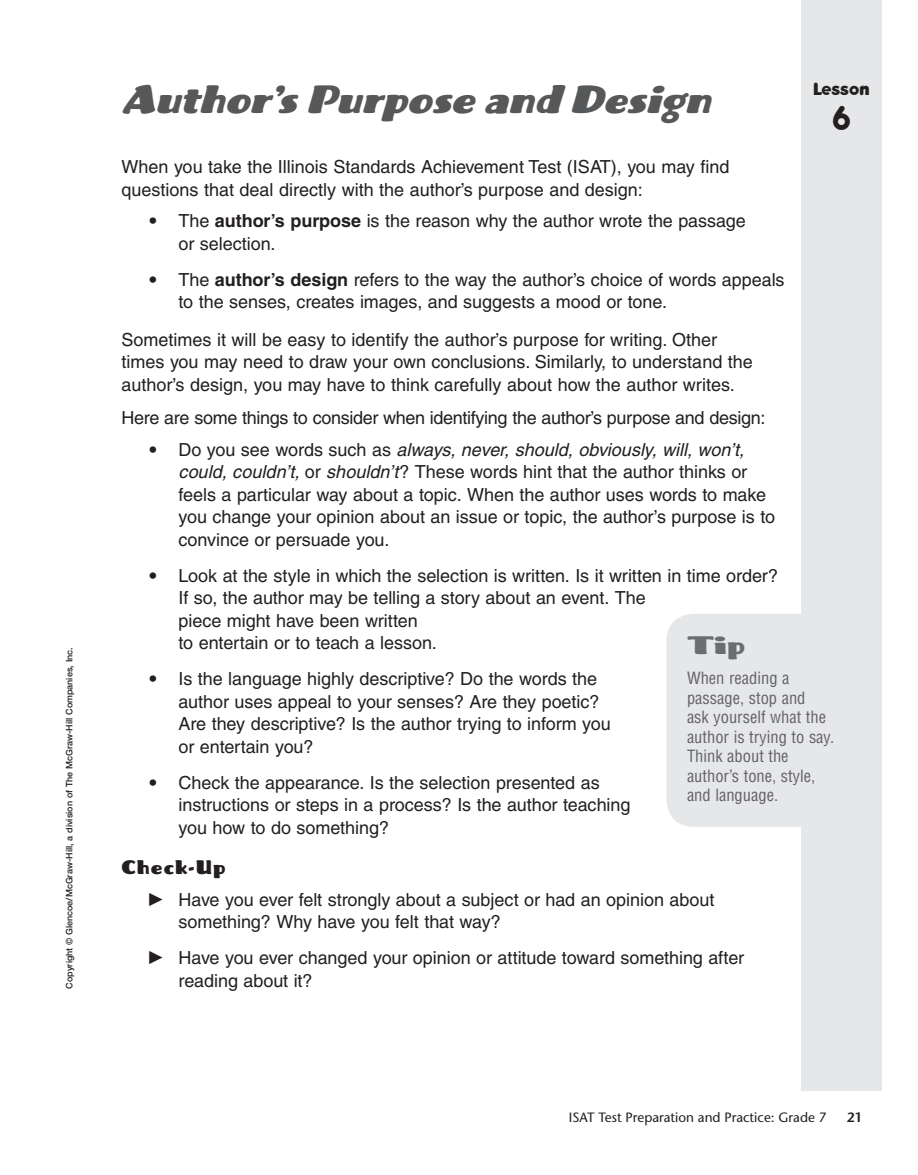
<style>
.page{position:relative;width:918px;height:1175px;background:#fff}
.page>*{position:absolute;margin:0;border:0;box-sizing:border-box;transform-origin:0 0}
.t1{font:italic 42px "Fritz Robusto";color:#57585a}
.t2{font:700 34.5px "Keedy Sans";color:#231f20}
.t3{font:27px "Fritz Robusto";color:#6c6d70;scale:1.4 1}
.t4{font:21px "Fritz Robusto";letter-spacing:.05em;color:#231f20}
.t5{font:18px/22.5px "Helvetica";color:#231f20}
.t6{font:18px "Helvetica";letter-spacing:-.02em;color:#231f20}
.t7{font:700 18px "Keedy Sans";color:#231f20}
.t8{font:condensed 16.5px/19.5px "Helvetica";color:#636366}
.t9{font:13.5px "Stone Sans";color:#231f20}
.t10{font:600 13.5px "Stone Sans";color:#231f20}
.t11{font:500 9px "Helvetica Neue";color:#231f20}
.s1{font-family:"Helvetica Neue";font-weight:700}
.s2{font-weight:700}
.s3{font-style:italic}
</style>
<div class="page">
<div style="left:801px;top:0;width:81px;height:1090px;background:#e6e7e9"></div>
<div style="left:666px;top:614px;width:172px;height:212px;background:#e6e7e9;border-radius:27px"></div>
<p class="t11" style="left:66px;top:988px;width:343px;rotate:-90deg">Copyright © Glencoe/McGraw-Hill, a division of The McGraw-Hill Companies, Inc.</p>
<h1 class="t1" style="left:122px;top:85px;width:601px">Author’sPurpose and Design</h1>
<p class="t7" style="left:813px;top:83px;width:58px">Lesson</p>
<h2 class="t2" style="left:832px;top:106px;width:20px">6</h2>
<p class="t5" style="left:122px;top:157px;width:609px">When you take the Illinois Standards Achievement Test (ISAT), you may find questions that deal directly with the author’s purpose and design:</p>
<p class="t5" style="left:179px;top:211px;width:569px;text-indent:-30px"><span class="s1">•</span> The <span class="s2">author’s purpose</span> is the reason why the author wrote the passage or selection.</p>
<p class="t5" style="left:178px;top:270px;width:608px;text-indent:-30px"><span class="s1">•</span> The <span class="s2">author’s design</span> refers to the way the author’s choice of words appeals to the senses, creates images, and suggests a mood or tone.</p>
<p class="t5" style="left:121px;top:330px;width:633px">Sometimes it will be easy to identify the author’s purpose for writing. Other times you may need to draw your own conclusions. Similarly, to understand the author’s design, you may have to think carefully about how the author writes.</p>
<p class="t6" style="left:121px;top:411px;width:645px">Here are some things to consider when identifying the author’s purpose and design:</p>
<p class="t5" style="left:178px;top:440px;width:598px;text-indent:-30px"><span class="s1">•</span> Do you see words such as <span class="s3">always, never, should, obviously, will, won’t, could, couldn’t,</span> or <span class="s3">shouldn’t</span>? These words hint that the author thinks or feels a particular way about a topic. When the author uses words to make you change your opinion about an issue or topic, the author’s purpose is to convince or persuade you.</p>
<p class="t5" style="left:178px;top:566px;width:601px;text-indent:-30px"><span class="s1">•</span> Look at the style in which the selection is written. Is it written in time order?<br>If so, the author may be telling a story about an event. The<br>piece might have been written<br>to entertain or to teach a lesson.</p>
<p class="t5" style="left:178px;top:669px;width:434px;text-indent:-30px"><span class="s1">•</span> Is the language highly descriptive? Do the words the author uses appeal to your senses? Are they poetic?<br>Are they descriptive? Is the author trying to inform you or entertain you?</p>
<p class="t5" style="left:178px;top:773px;width:453px;text-indent:-30px"><span class="s1">•</span> Check the appearance. Is the selection presented as instructions or steps in a process? Is the author teaching you how to do something?</p>
<p class="t4" style="left:122px;top:860px;width:106px">Check-Up</p>
<p class="t5" style="left:179px;top:890px;width:537px">Have you ever felt strongly about a subject or had an opinion about something? Why have you felt that way?</p>
<p class="t5" style="left:179px;top:948px;width:567px">Have you ever changed your opinion or attitude toward something after reading about it?</p>
<h3 class="t3" style="left:687px;top:636px;width:43px">Tip</h3>
<p class="t8" style="left:687px;top:669px;width:149px">When reading a passage, stop and<br>ask yourself what the author is trying to say.<br>Think about the author’s tone, style, and language.</p>
<p class="t9" style="left:569px;top:1112px;width:259px">ISAT Test Preparation and Practice: Grade 7</p>
<p class="t10" style="left:847px;top:1112px;width:17px">21</p>
</div>
